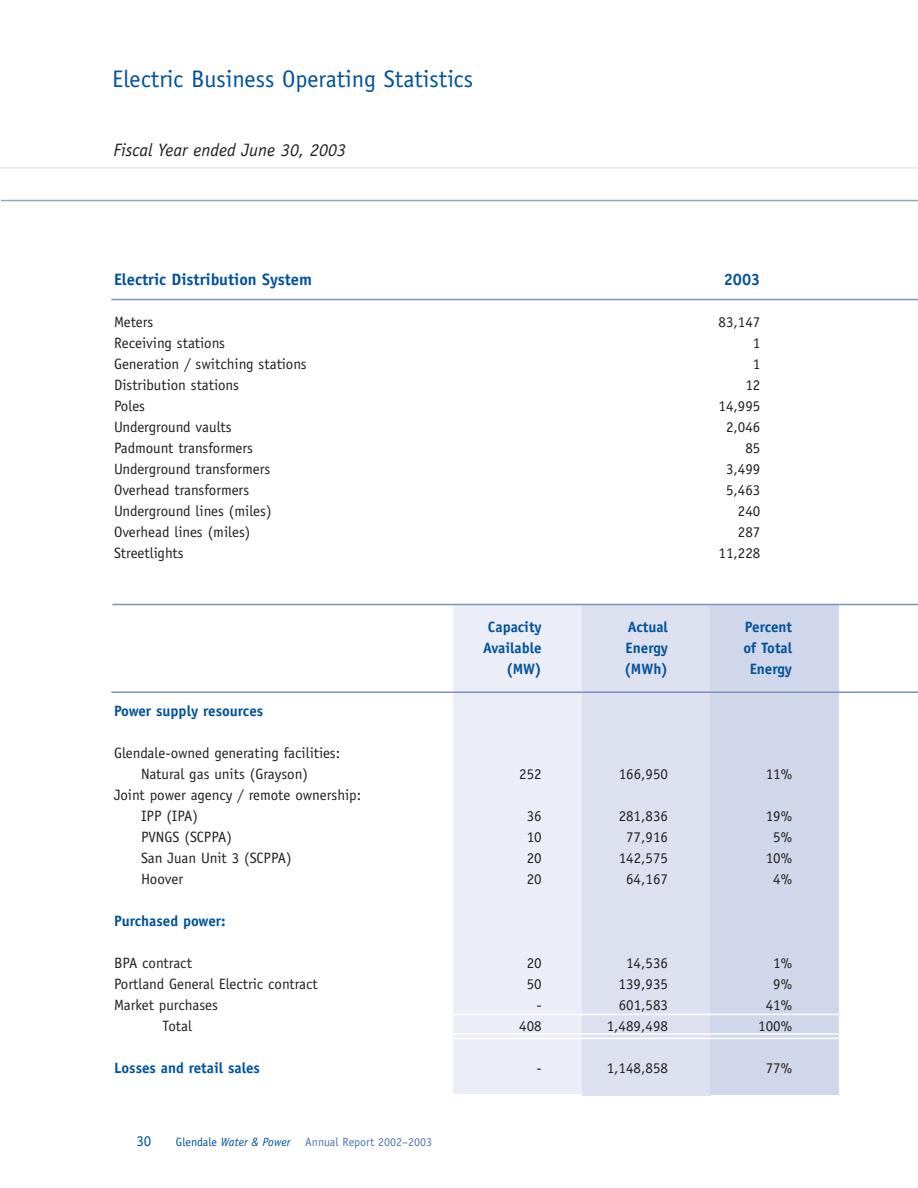
<style>
.page{position:relative;width:918px;height:1188px;background:#fff}
.page>*{position:absolute;margin:0;border:0;box-sizing:border-box;transform-origin:0 0}
.t1{font:24px "Officina Sans";color:#00529b}
.t2{font:italic 18px "Officina Sans";color:#231f20}
.t3{font:700 16.5px "Officina Sans";color:#00529b}
.t4{font:15px/21px "Officina Sans";color:#231f20;text-align:center}
.t5{font:700 15px "Officina Sans";color:#00529b}
.t6{font:15px "Officina Sans";color:#00529b}
.t7{font:12px "Officina Sans";color:#4f74b1}
.s1{color:#00529b}
.s2{font-style:italic;color:#00529b}
</style>
<div class="page">
<div style="left:453px;top:605px;width:129px;height:489px;background:#eceef7"></div>
<div style="left:582px;top:605px;width:129px;height:490px;background:#dde1ef"></div>
<hr style="left:0;top:167px;width:918px;height:2px;background:#e6e7e8">
<div style="left:711px;top:605px;width:128px;height:489px;background:#d1d7ea"></div>
<hr style="left:111px;top:299px;width:807px;height:1px;background:#7a91c3">
<hr style="left:111px;top:692px;width:807px;height:1px;background:#7a91c3">
<hr style="left:448px;top:1014px;width:470px;height:1px;background:#fff">
<hr style="left:448px;top:1033px;width:470px;height:2px;background:#fff">
<hr style="left:448px;top:1038px;width:470px;height:1px;background:#fff">
<hr style="left:1px;top:200px;width:917px;height:1px;background:#91a2cd">
<hr style="left:112px;top:604px;width:806px;height:1px;background:#7a91c3">
<h1 class="t1" style="left:112px;top:70px;width:362px">Electric Business Operating Statistics</h1>
<p class="t2" style="left:113px;top:143px;width:234px">Fiscal Year ended June 30, 2003</p>
<p class="t3" style="left:114px;top:273px;width:200px">Electric Distribution System</p>
<p class="t3" style="left:724px;top:273px;width:38px">2003</p>
<p class="t4" style="left:114px;top:313px;width:41px">Meters</p>
<p class="t4" style="left:719px;top:313px;width:43px">83,147</p>
<p class="t4" style="left:114px;top:334px;width:113px">Receiving stations</p>
<p class="t4" style="left:753px;top:334px;width:9px">1</p>
<p class="t4" style="left:114px;top:355px;width:194px">Generation / switching stations</p>
<p class="t4" style="left:753px;top:355px;width:9px">1</p>
<p class="t4" style="left:114px;top:376px;width:126px">Distribution stations</p>
<p class="t4" style="left:745px;top:376px;width:16px">12</p>
<p class="t4" style="left:114px;top:397px;width:33px">Poles</p>
<p class="t4" style="left:719px;top:397px;width:43px">14,995</p>
<p class="t4" style="left:114px;top:418px;width:119px">Underground vaults</p>
<p class="t4" style="left:726px;top:418px;width:36px">2,046</p>
<p class="t4" style="left:114px;top:439px;width:141px">Padmount transformers</p>
<p class="t4" style="left:745px;top:439px;width:16px">85</p>
<p class="t4" style="left:114px;top:460px;width:158px">Underground transformers</p>
<p class="t4" style="left:726px;top:460px;width:36px">3,499</p>
<p class="t4" style="left:114px;top:481px;width:137px">Overhead transformers</p>
<p class="t4" style="left:726px;top:481px;width:36px">5,463</p>
<p class="t4" style="left:114px;top:502px;width:159px">Underground lines (miles)</p>
<p class="t4" style="left:738px;top:502px;width:24px">240</p>
<p class="t4" style="left:114px;top:523px;width:138px">Overhead lines (miles)</p>
<p class="t4" style="left:738px;top:523px;width:24px">287</p>
<p class="t4" style="left:114px;top:544px;width:71px">Streetlights</p>
<p class="t4" style="left:719px;top:544px;width:43px">11,228</p>
<p class="t5" style="left:114px;top:705px;width:151px">Power supply resources</p>
<p class="t4" style="left:114px;top:744px;width:228px">Glendale-owned generating facilities:<br>Natural gas units (Grayson)</p>
<p class="t4" style="left:141px;top:786px;width:222px;text-align:left;text-indent:-27px">Joint power agency / remote ownership:<br>IPP (IPA)</p>
<p class="t5" style="left:488px;top:621px;width:55px">Capacity</p>
<p class="t5" style="left:628px;top:621px;width:42px">Actual</p>
<p class="t5" style="left:745px;top:621px;width:49px">Percent</p>
<p class="t5" style="left:483px;top:642px;width:60px">Available</p>
<p class="t5" style="left:626px;top:642px;width:44px">Energy</p>
<p class="t5" style="left:743px;top:642px;width:50px">of Total</p>
<p class="t5" style="left:506px;top:663px;width:37px">(MW)</p>
<p class="t5" style="left:624px;top:663px;width:45px">(MWh)</p>
<p class="t5" style="left:750px;top:663px;width:44px">Energy</p>
<p class="t4" style="left:519px;top:765px;width:24px">252</p>
<p class="t4" style="left:619px;top:765px;width:51px">166,950</p>
<p class="t4" style="left:766px;top:765px;width:28px">11%</p>
<p class="t4" style="left:527px;top:807px;width:16px">36</p>
<p class="t4" style="left:619px;top:807px;width:51px">281,836</p>
<p class="t4" style="left:766px;top:807px;width:28px">19%</p>
<p class="t4" style="left:141px;top:828px;width:92px">PVNGS (SCPPA)</p>
<p class="t4" style="left:527px;top:828px;width:16px">10</p>
<p class="t4" style="left:626px;top:828px;width:43px">77,916</p>
<p class="t4" style="left:773px;top:828px;width:20px">5%</p>
<p class="t4" style="left:141px;top:849px;width:152px">San Juan Unit 3 (SCPPA)</p>
<p class="t4" style="left:527px;top:849px;width:16px">20</p>
<p class="t4" style="left:619px;top:849px;width:51px">142,575</p>
<p class="t4" style="left:766px;top:849px;width:28px">10%</p>
<p class="t4" style="left:141px;top:870px;width:44px">Hoover</p>
<p class="t4" style="left:527px;top:870px;width:16px">20</p>
<p class="t4" style="left:626px;top:870px;width:43px">64,167</p>
<p class="t4" style="left:773px;top:870px;width:20px">4%</p>
<p class="t5" style="left:114px;top:915px;width:113px">Purchased power:</p>
<p class="t4" style="left:114px;top:954px;width:79px">BPA contract</p>
<p class="t4" style="left:527px;top:954px;width:16px">20</p>
<p class="t4" style="left:626px;top:954px;width:43px">14,536</p>
<p class="t4" style="left:773px;top:954px;width:20px">1%</p>
<p class="t4" style="left:114px;top:975px;width:205px">Portland General Electric contract</p>
<p class="t4" style="left:527px;top:975px;width:16px">50</p>
<p class="t4" style="left:619px;top:975px;width:51px">139,935</p>
<p class="t4" style="left:773px;top:975px;width:20px">9%</p>
<p class="t4" style="left:114px;top:996px;width:106px">Market purchases</p>
<p class="t4" style="left:537px;top:996px;width:7px">-</p>
<p class="t4" style="left:619px;top:996px;width:51px">601,583</p>
<p class="t4" style="left:766px;top:996px;width:28px">41%</p>
<p class="t4" style="left:163px;top:1017px;width:31px">Total</p>
<p class="t4" style="left:519px;top:1017px;width:24px">408</p>
<p class="t4" style="left:607px;top:1017px;width:63px">1,489,498</p>
<p class="t4" style="left:758px;top:1017px;width:35px">100%</p>
<p class="t5" style="left:114px;top:1062px;width:148px">Losses and retail sales</p>
<p class="t4" style="left:537px;top:1059px;width:7px">-</p>
<p class="t4" style="left:607px;top:1059px;width:63px">1,148,858</p>
<p class="t4" style="left:766px;top:1059px;width:28px">77%</p>
<p class="t6" style="left:136px;top:1135px;width:16px">30</p>
<p class="t7" style="left:176px;top:1138px;width:258px"><span class="s1">Glendale</span> <span class="s2">Water &amp; Power</span> Annual Report 2002–2003</p>
</div>
